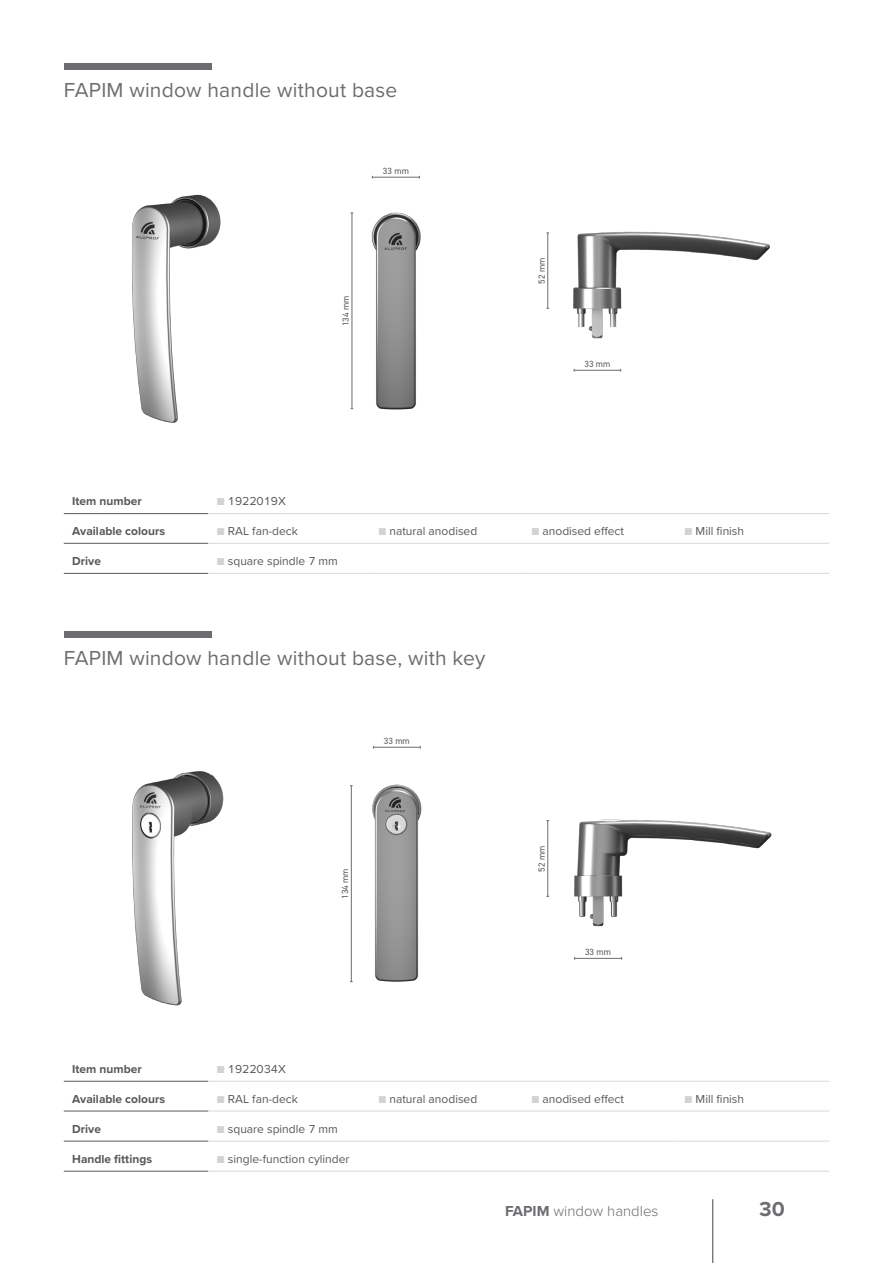
<style>
.page{position:relative;width:893px;height:1263px;background:#fff}
.page>*{position:absolute;margin:0;border:0;box-sizing:border-box;transform-origin:0 0}
.t1{font:21px "Proxima Nova";letter-spacing:.01em;color:#6c6d70}
.t2{font:700 21px "Proxima Nova";color:#6c6d70}
.t3{font:300 15px "Proxima Nova";color:#6c6d70}
.t4{font:12px "Proxima Nova";color:#57585a}
.t5{font:700 12px "Proxima Nova";color:#57585a}
.t6{font:9px "DIN2014";letter-spacing:.01em;color:#57585a}
.s1{color:#d1d2d4}
.s2{font-weight:700}
</style>
<div class="page">
<hr style="left:712px;top:1199px;width:1px;height:64px;background:#57585a">
<div style="left:64px;top:64px;width:148px;height:6px;background:#6c6d70"></div>
<div style="left:64px;top:631px;width:148px;height:7px;background:#6c6d70"></div>
<hr style="left:64px;top:1081px;width:144px;height:1px;background:#6c6d70">
<hr style="left:64px;top:1110px;width:144px;height:1px;background:#6c6d70">
<hr style="left:64px;top:1140px;width:144px;height:2px;background:#6c6d70">
<hr style="left:64px;top:1171px;width:144px;height:1px;background:#6c6d70">
<hr style="left:208px;top:1081px;width:162px;height:1px;background:#dcdddf">
<hr style="left:370px;top:1081px;width:153px;height:1px;background:#dcdddf">
<hr style="left:523px;top:1081px;width:153px;height:1px;background:#dcdddf">
<hr style="left:676px;top:1081px;width:153px;height:1px;background:#dcdddf">
<hr style="left:208px;top:1110px;width:162px;height:1px;background:#dcdddf">
<hr style="left:370px;top:1110px;width:153px;height:1px;background:#dcdddf">
<hr style="left:523px;top:1110px;width:153px;height:1px;background:#dcdddf">
<hr style="left:676px;top:1110px;width:153px;height:1px;background:#dcdddf">
<hr style="left:208px;top:1140px;width:162px;height:2px;background:#dcdddf">
<hr style="left:370px;top:1140px;width:153px;height:2px;background:#dcdddf">
<hr style="left:523px;top:1140px;width:153px;height:2px;background:#dcdddf">
<hr style="left:676px;top:1140px;width:153px;height:2px;background:#dcdddf">
<hr style="left:208px;top:1171px;width:162px;height:1px;background:#dcdddf">
<hr style="left:370px;top:1171px;width:153px;height:1px;background:#dcdddf">
<hr style="left:523px;top:1171px;width:153px;height:1px;background:#dcdddf">
<hr style="left:676px;top:1171px;width:153px;height:1px;background:#dcdddf">
<hr style="left:64px;top:513px;width:144px;height:1px;background:#6c6d70">
<hr style="left:64px;top:543px;width:144px;height:1px;background:#6c6d70">
<hr style="left:64px;top:573px;width:144px;height:1px;background:#6c6d70">
<hr style="left:208px;top:513px;width:162px;height:1px;background:#dcdddf">
<hr style="left:370px;top:513px;width:153px;height:1px;background:#dcdddf">
<hr style="left:523px;top:513px;width:153px;height:1px;background:#dcdddf">
<hr style="left:676px;top:513px;width:153px;height:1px;background:#dcdddf">
<hr style="left:208px;top:543px;width:162px;height:1px;background:#dcdddf">
<hr style="left:370px;top:543px;width:153px;height:1px;background:#dcdddf">
<hr style="left:523px;top:543px;width:153px;height:1px;background:#dcdddf">
<hr style="left:676px;top:543px;width:153px;height:1px;background:#dcdddf">
<hr style="left:208px;top:573px;width:162px;height:1px;background:#dcdddf">
<hr style="left:370px;top:573px;width:153px;height:1px;background:#dcdddf">
<hr style="left:523px;top:573px;width:153px;height:1px;background:#dcdddf">
<hr style="left:676px;top:573px;width:153px;height:1px;background:#dcdddf">
<img style="left:131px;top:194px;width:90px;height:229px">
<img style="left:371px;top:212px;width:50px;height:198px">
<img style="left:573px;top:231px;width:197px;height:108px">
<hr style="left:352px;top:213px;width:1px;height:196px;background:#6c6d70">
<hr style="left:372px;top:177px;width:47px;height:1px;background:#6c6d70">
<hr style="left:547px;top:233px;width:1px;height:75px;background:#6c6d70">
<hr style="left:574px;top:370px;width:47px;height:1px;background:#6c6d70">
<img style="left:372px;top:784px;width:50px;height:198px">
<img style="left:574px;top:819px;width:198px;height:108px">
<hr style="left:351px;top:786px;width:1px;height:195px;background:#6c6d70">
<hr style="left:373px;top:747px;width:47px;height:1px;background:#6c6d70">
<hr style="left:547px;top:821px;width:1px;height:75px;background:#6c6d70">
<hr style="left:575px;top:958px;width:47px;height:1px;background:#6c6d70">
<img style="left:132px;top:771px;width:92px;height:235px">
<p class="t1" style="left:64px;top:75px;width:335px">FAPIM window handle without base</p>
<p class="t6" style="left:383px;top:165px;width:28px">33 mm</p>
<p class="t6" style="left:340px;top:326px;width:32px;rotate:-90deg">134 mm</p>
<p class="t6" style="left:536px;top:284px;width:28px;rotate:-90deg">52 mm</p>
<p class="t6" style="left:584px;top:358px;width:28px">33 mm</p>
<p class="t5" style="left:72px;top:492px;width:71px">Item number</p>
<p class="t4" style="left:217px;top:492px;width:71px"><span class="s1">■</span> 1922019X</p>
<p class="t5" style="left:72px;top:522px;width:94px">Available colours</p>
<p class="t4" style="left:217px;top:522px;width:83px"><span class="s1">■</span> RAL fan-deck</p>
<p class="t4" style="left:378px;top:522px;width:100px"><span class="s1">■</span> natural anodised</p>
<p class="t4" style="left:531px;top:522px;width:94px"><span class="s1">■</span> anodised effect</p>
<p class="t4" style="left:685px;top:522px;width:61px"><span class="s1">■</span> Mill finish</p>
<p class="t5" style="left:72px;top:552px;width:30px">Drive</p>
<p class="t4" style="left:217px;top:552px;width:123px"><span class="s1">■</span> square spindle 7 mm</p>
<p class="t1" style="left:64px;top:642px;width:423px">FAPIM window handle without base, with key</p>
<p class="t6" style="left:384px;top:735px;width:28px">33 mm</p>
<p class="t6" style="left:340px;top:899px;width:32px;rotate:-90deg">134 mm</p>
<p class="t6" style="left:536px;top:871px;width:28px;rotate:-90deg">52 mm</p>
<p class="t6" style="left:585px;top:946px;width:28px">33 mm</p>
<p class="t5" style="left:72px;top:1060px;width:71px">Item number</p>
<p class="t4" style="left:217px;top:1060px;width:71px"><span class="s1">■</span> 1922034X</p>
<p class="t5" style="left:72px;top:1089px;width:94px">Available colours</p>
<p class="t4" style="left:217px;top:1089px;width:83px"><span class="s1">■</span> RAL fan-deck</p>
<p class="t4" style="left:378px;top:1089px;width:100px"><span class="s1">■</span> natural anodised</p>
<p class="t4" style="left:531px;top:1089px;width:94px"><span class="s1">■</span> anodised effect</p>
<p class="t4" style="left:685px;top:1089px;width:61px"><span class="s1">■</span> Mill finish</p>
<p class="t5" style="left:72px;top:1120px;width:30px">Drive</p>
<p class="t4" style="left:217px;top:1120px;width:123px"><span class="s1">■</span> square spindle 7 mm</p>
<p class="t5" style="left:72px;top:1150px;width:81px">Handle fittings</p>
<p class="t4" style="left:217px;top:1150px;width:134px"><span class="s1">■</span> single-function cylinder</p>
<p class="t3" style="left:505px;top:1199px;width:155px"><span class="s2">FAPIM</span> window handles</p>
<h1 class="t2" style="left:759px;top:1193px;width:28px">30</h1>
</div>
